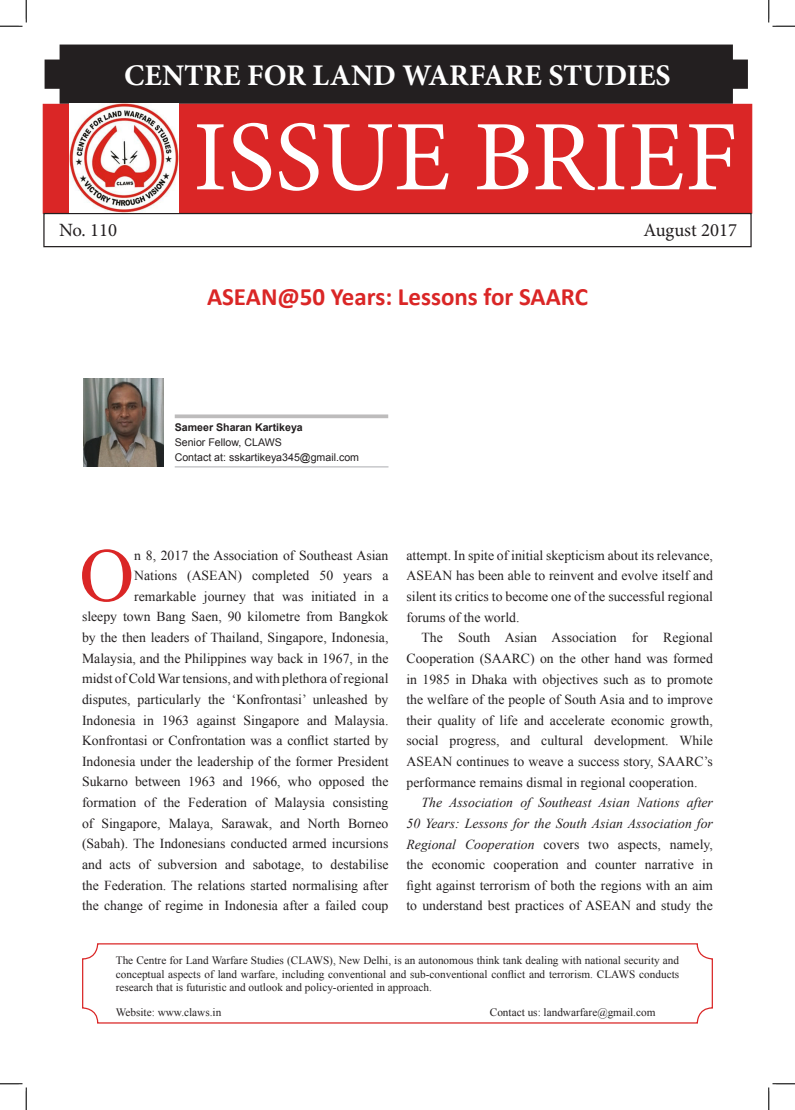
<style>
.page{position:relative;width:795px;height:1110px;background:#fff}
.page>*{position:absolute;margin:0;border:0;box-sizing:border-box;transform-origin:0 0}
.t1{font:100px "Minion Pro";color:#fff}
.ff{font:76px "Times New Roman";color:#da2626}
.t2{font:700 30px "Minion Pro";color:#fff}
.Heading{font:700 25px "Calibri";color:#da2626}
.t3{font:18.75px "Minion Pro";color:#231f20}
.ff-2{font:13.75px/20.6px "Times New Roman";color:#231f20;text-align:right}
.Body_Text{font:13.75px/20.6px "Times New Roman";color:#231f20;text-align:justify}
.ff-3{font:11.25px/13.5px "Times New Roman";color:#231f20;text-align:justify}
.ff-4{font:10.62px "Arial";color:#231f20}
.ff-5{font:700 10.62px "Arial";color:#231f20}
.s1{font-style:italic}
</style>
<div class="page">
<div style="left:82px;top:943px;width:631px;height:81px;border:1px solid #da2626;border-radius:15px"></div>
<div style="left:45px;top:45px;width:703px;height:59px;background:#231f20"></div>
<div style="left:43px;top:104px;width:709px;height:110px;background:#da2626;border:1px solid #da2626"></div>
<div style="left:43px;top:213px;width:709px;height:34px;border:1px solid #231f20"></div>
<img style="left:70px;top:103px;width:108px;height:110px">
<svg style="left:175px;top:414px;width:213px;height:4px"></svg>
<hr style="left:175px;top:466px;width:214px;height:2px;background:#bcbdc0">
<img style="left:83px;top:379px;width:80px;height:88px">
<svg style="left:0;top:0;width:27px;height:27px"></svg>
<svg style="left:0;top:1083px;width:27px;height:27px"></svg>
<svg style="left:768px;top:0;width:27px;height:27px"></svg>
<svg style="left:768px;top:1083px;width:27px;height:27px"></svg>
<p class="t2" style="left:124px;top:55px;width:548px">CENTRE FOR LAND WARFARE STUDIES</p>
<p class="t1" style="left:193px;top:90px;width:546px">ISSUE BRIEF</p>
<p class="t3" style="left:59px;top:218px;width:60px">No. 110</p>
<p class="t3" style="left:643px;top:218px;width:95px">August 2017</p>
<p class="Heading" style="left:207px;top:281px;width:382px">ASEAN@50 Years: Lessons for SAARC</p>
<p class="ff-5" style="left:175px;top:420px;width:130px">Sameer Sharan Kartikeya</p>
<p class="ff-4" style="left:175px;top:435px;width:109px">Senior Fellow, CLAWS</p>
<p class="ff-4" style="left:175px;top:450px;width:186px">Contact at: sskartikeya345@gmail.com</p>
<p class="ff" style="left:79px;top:524px;width:56px">O</p>
<p class="ff-2" style="left:82px;top:544px;width:308px">n 8, 2017 the Association of Southeast Asian<br>Nations (ASEAN) completed 50 years a remarkable journey that was initiated in a<br>sleepy town Bang Saen, 90 kilometre from Bangkok by the then leaders of Thailand, Singapore, Indonesia, Malaysia, and the Philippines way back in 1967, in the midst of Cold War tensions, and with plethora of regional disputes, particularly the ‘Konfrontasi’ unleashed by Indonesia in 1963 against Singapore and Malaysia.<br>Konfrontasi or Confrontation was a conflict started by Indonesia under the leadership of the former President Sukarno between 1963 and 1966, who opposed the formation of the Federation of Malaysia consisting of Singapore, Malaya, Sarawak, and North Borneo (Sabah). The Indonesians conducted armed incursions and acts of subversion and sabotage, to destabilise the Federation. The relations started normalising after the change of regime in Indonesia after a failed coup</p>
<p class="ff-2" style="left:407px;top:545px;width:308px;text-align:justify">attempt. In spite of initial skepticism about its relevance, ASEAN has been able to reinvent and evolve itself and silent its critics to become one of the successful regional forums of the world.</p>
<p class="Body_Text" style="left:407px;top:627px;width:308px;text-indent:15px">The South Asian Association for Regional Cooperation (SAARC) on the other hand was formed in 1985 in Dhaka with objectives such as to promote the welfare of the people of South Asia and to improve their quality of life and accelerate economic growth, social progress, and cultural development. While ASEAN continues to weave a success story, SAARC’s performance remains dismal in regional cooperation.</p>
<p class="Body_Text" style="left:407px;top:792px;width:308px;text-indent:15px"><span class="s1">The Association of Southeast Asian Nations after 50 Years: Lessons for the South Asian Association for Regional Cooperation</span> covers two aspects, namely, the economic cooperation and counter narrative in fight against terrorism of both the regions with an aim to understand best practices of ASEAN and study the</p>
<p class="ff-3" style="left:116px;top:954px;width:565px">The Centre for Land Warfare Studies (CLAWS), New Delhi, is an autonomous think tank dealing with national security and conceptual aspects of land warfare, including conventional and sub-conventional conflict and terrorism. CLAWS conducts research that is futuristic and outlook and policy-oriented in approach.</p>
<p class="ff-3" style="left:116px;top:1005px;width:107px">Website: www.claws.in</p>
<p class="ff-3" style="left:490px;top:1005px;width:167px">Contact us: landwarfare@gmail.com</p>
</div>
